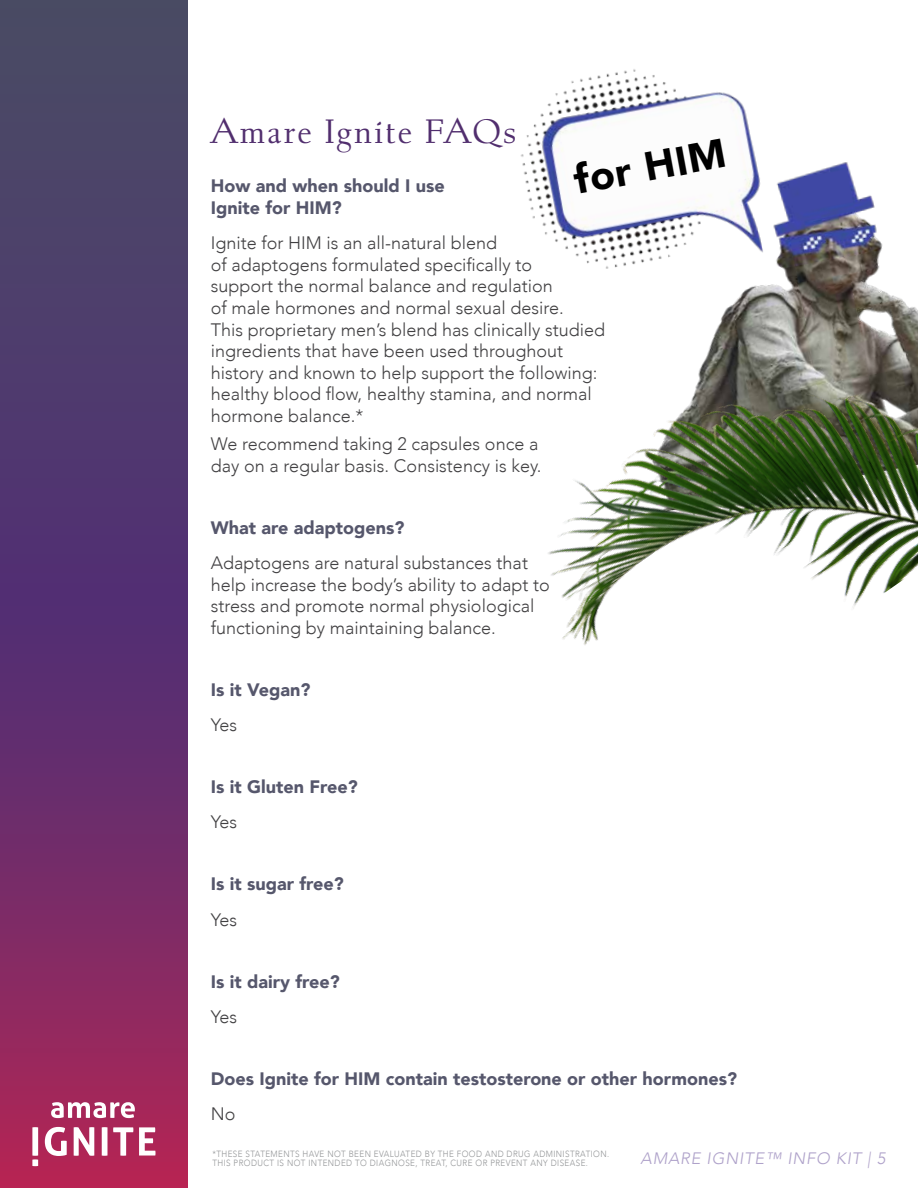
<style>
.page{position:relative;width:918px;height:1188px;background:#fff}
.page>*{position:absolute;margin:0;border:0;box-sizing:border-box;transform-origin:0 0}
.t1{font:900 40.5px "Avenir";color:#000}
.t2{font:36px "Albertan Pro";letter-spacing:.05em;color:#512e6e}
.t3{font:300 18px/21.6px "Avenir";color:#414042}
.t4{font:900 18px/21.6px "Avenir";color:#56576c}
.t5{font:italic 300 16.5px "Avenir";letter-spacing:.05em;color:#afa2ca}
.t6{font:300 9px/9px "Avenir";letter-spacing:.05em;color:#929496;scale:.9 1}
</style>
<div class="page">
<svg style="left:0;top:0;width:188px;height:1188px;background:#633469"></svg>
<svg style="left:45px;top:1127px;width:22px;height:29px"></svg>
<svg style="left:74px;top:1127px;width:20px;height:29px"></svg>
<svg style="left:102px;top:1127px;width:5px;height:29px"></svg>
<svg style="left:113px;top:1127px;width:20px;height:29px"></svg>
<svg style="left:139px;top:1127px;width:17px;height:29px"></svg>
<svg style="left:32px;top:1127px;width:6px;height:39px"></svg>
<svg style="left:51px;top:1102px;width:84px;height:16px"></svg>
<img style="left:526px;top:69px;width:229px;height:85px">
<img style="left:520px;top:154px;width:398px;height:491px">
<h2 class="t2" style="left:211px;top:109px;width:307px">Amare Ignite FAQs</h2>
<p class="t4" style="left:211px;top:175px;width:235px">How and when should I use<br>Ignite for HIM?</p>
<p class="t3" style="left:211px;top:232px;width:396px">Ignite for HIM is an all-natural blend<br>of adaptogens formulated specifically to<br>support the normal balance and regulation<br>of male hormones and normal sexual desire.<br>This proprietary men’s blend has clinically studied ingredients that have been used throughout history and known to help support the following: healthy blood flow, healthy stamina, and normal hormone balance.*</p>
<p class="t3" style="left:211px;top:433px;width:332px">We recommend taking 2 capsules once a day on a regular basis. Consistency is key.</p>
<h1 class="t1" style="left:568px;top:147px;width:155px;rotate:-11deg">for HIM</h1>
<p class="t4" style="left:211px;top:516px;width:195px">What are adaptogens?</p>
<p class="t3" style="left:211px;top:552px;width:340px">Adaptogens are natural substances that help increase the body’s ability to adapt to stress and promote normal physiological functioning by maintaining balance.</p>
<p class="t4" style="left:211px;top:678px;width:101px">Is it Vegan?</p>
<p class="t3" style="left:211px;top:714px;width:28px">Yes</p>
<p class="t4" style="left:211px;top:776px;width:149px">Is it Gluten Free?</p>
<p class="t3" style="left:211px;top:811px;width:28px">Yes</p>
<p class="t4" style="left:211px;top:873px;width:134px">Is it sugar free?</p>
<p class="t3" style="left:211px;top:909px;width:28px">Yes</p>
<p class="t4" style="left:211px;top:970px;width:131px">Is it dairy free?</p>
<p class="t3" style="left:211px;top:1006px;width:28px">Yes</p>
<p class="t4" style="left:211px;top:1067px;width:528px">Does Ignite for HIM contain testosterone or other hormones?</p>
<p class="t3" style="left:211px;top:1103px;width:26px">No</p>
<p class="t6" style="left:212px;top:1150px;width:442px">*THESE STATEMENTS HAVE NOT BEEN EVALUATED BY THE FOOD AND DRUG ADMINISTRATION.<br>THIS PRODUCT IS NOT INTENDED TO DIAGNOSE, TREAT, CURE OR PREVENT ANY DISEASE.</p>
<p class="t5" style="left:641px;top:1149px;width:246px">AMARE IGNITE™ INFO KIT | 5</p>
</div>
